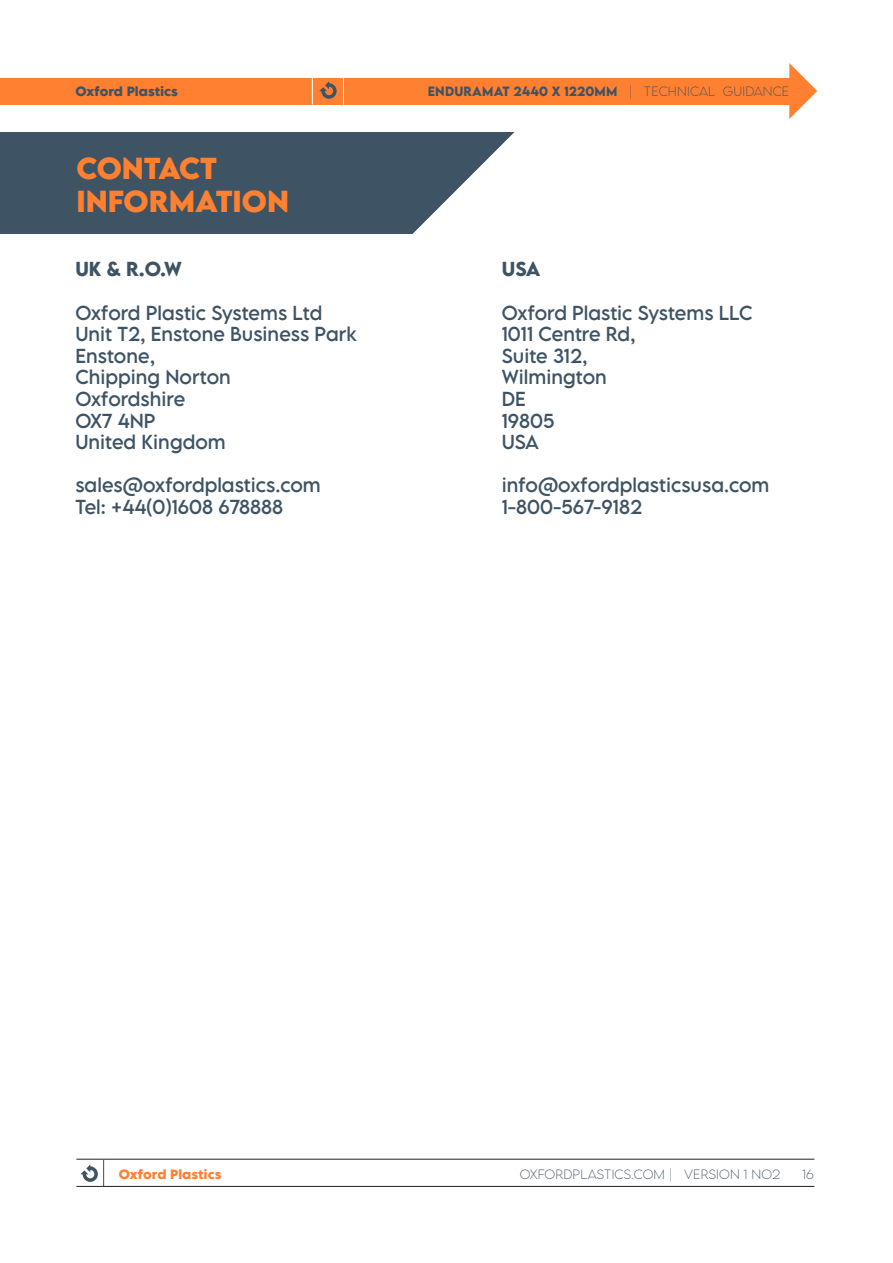
<style>
.page{position:relative;width:893px;height:1263px;background:#fff}
.page>*{position:absolute;margin:0;border:0;box-sizing:border-box;transform-origin:0 0}
.t1{font:700 27px/32.4px "LEMONMILK Pro";color:#ff8030}
.t2{font:18px "LEMONMILK Pro";color:#3e5364}
.t3{font:600 18px "LEMONMILK Pro";color:#3e5364}
.t4{font:600 12px "LEMONMILK Pro";letter-spacing:.015em;color:#3e5364}
.t5{font:200 12px "LEMONMILK Pro";letter-spacing:.015em;color:#3e5364}
.t6{font:700 12px "LEMONMILK Pro";color:#3e5364}
.t7{font:700 12px "LEMONMILK Pro";color:#ff8030}
.s1{font-weight:200}
</style>
<div class="page">
<div style="left:0;top:132px;width:653px;height:102px;background:#3e5364"></div>
<svg style="left:412px;top:132px;width:241px;height:102px;fill:#fff"></svg>
<div style="left:0;top:78px;width:789px;height:27px;background:#ff8030"></div>
<svg style="left:789px;top:63px;width:28px;height:56px"></svg>
<svg style="left:312px;top:78px;width:1px;height:27px"></svg>
<svg style="left:343px;top:78px;width:1px;height:27px"></svg>
<svg style="left:319px;top:81px;width:18px;height:18px"></svg>
<hr style="left:76px;top:1159px;width:738px;height:1px;background:#231f20">
<hr style="left:76px;top:1186px;width:738px;height:1px;background:#231f20">
<svg style="left:80px;top:1159px;width:24px;height:27px"></svg>
<p class="t6" style="left:75px;top:84px;width:104px">Oxford Plastics</p>
<p class="t1" style="left:77px;top:153px;width:214px">CONTACT<br>INFORMATION</p>
<p class="t3" style="left:75px;top:257px;width:108px">UK &amp; R.O.W</p>
<p class="t2" style="left:75px;top:301px;width:248px">Oxford Plastic Systems Ltd</p>
<p class="t2" style="left:75px;top:322px;width:284px">Unit T2, Enstone Business Park</p>
<p class="t2" style="left:75px;top:344px;width:81px">Enstone,</p>
<p class="t2" style="left:75px;top:365px;width:157px">Chipping Norton</p>
<p class="t2" style="left:75px;top:387px;width:111px">Oxfordshire</p>
<p class="t2" style="left:75px;top:409px;width:81px">OX7 4NP</p>
<p class="t2" style="left:75px;top:430px;width:152px">United Kingdom</p>
<p class="t2" style="left:75px;top:473px;width:247px">sales@oxfordplastics.com</p>
<p class="t2" style="left:75px;top:495px;width:209px">Tel: +44(0)1608 678888</p>
<p class="t4" style="left:428px;top:84px;width:363px">ENDURAMAT 2440 X 1220MM <span class="s1">| TECHNICAL GUIDANCE</span></p>
<p class="t3" style="left:502px;top:257px;width:40px">USA</p>
<p class="t2" style="left:502px;top:301px;width:252px">Oxford Plastic Systems LLC</p>
<p class="t2" style="left:502px;top:322px;width:135px">1011 Centre Rd,</p>
<p class="t2" style="left:502px;top:344px;width:87px">Suite 312,</p>
<p class="t2" style="left:502px;top:365px;width:107px">Wilmington</p>
<p class="t2" style="left:502px;top:387px;width:26px">DE</p>
<p class="t2" style="left:502px;top:409px;width:54px">19805</p>
<p class="t2" style="left:502px;top:430px;width:39px">USA</p>
<p class="t2" style="left:502px;top:473px;width:269px">info@oxfordplasticsusa.com</p>
<p class="t2" style="left:502px;top:495px;width:142px">1-800-567-9182</p>
<p class="t7" style="left:119px;top:1166px;width:104px">Oxford Plastics</p>
<p class="t5" style="left:520px;top:1166px;width:262px">OXFORDPLASTICS.COM | VERSION 1 NO2</p>
<p class="t5" style="left:802px;top:1166px;width:13px">16</p>
</div>
